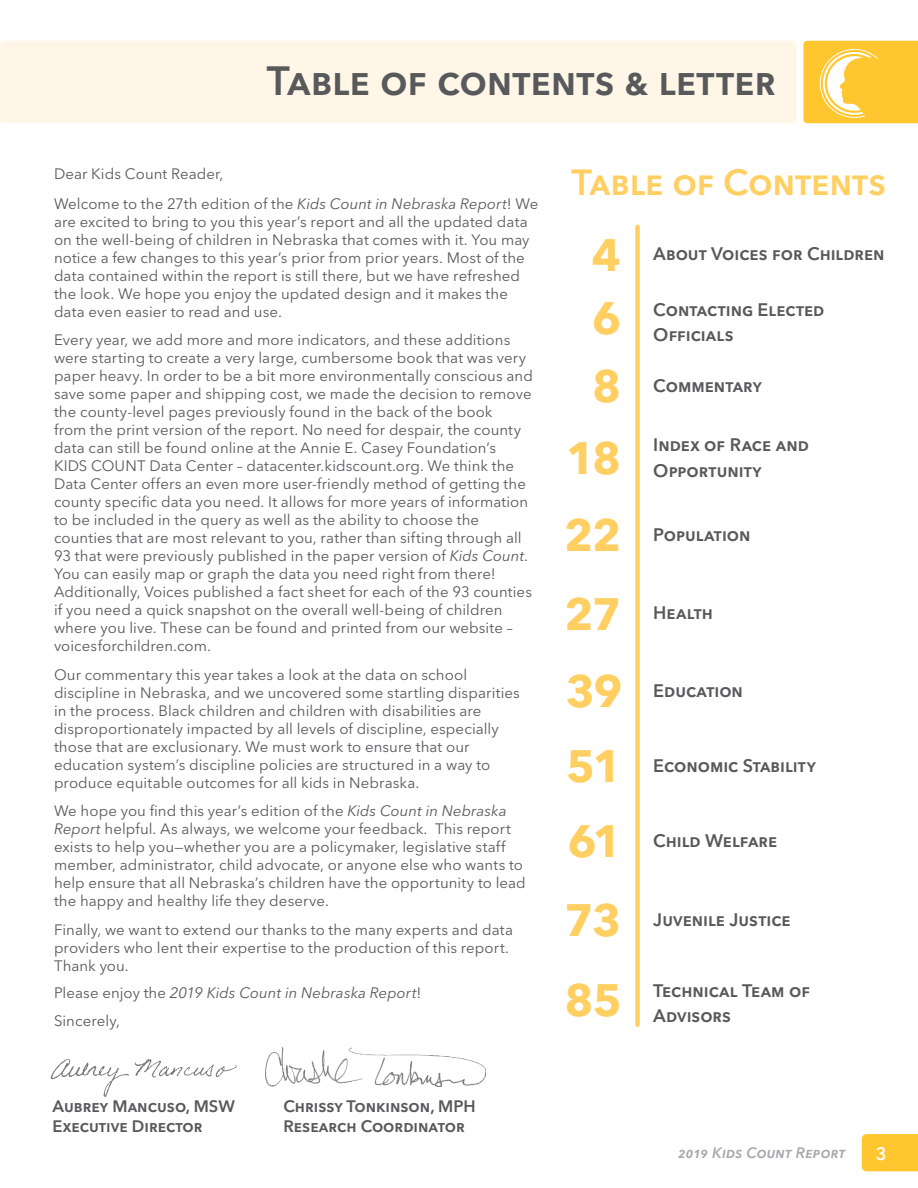
<style>
.page{position:relative;width:918px;height:1188px;background:#fff}
.page>*{position:absolute;margin:0;border:0;box-sizing:border-box;transform-origin:0 0}
.t1{font:700 45px/63.2px "Avenir Next LT Pro";color:#ffcf61}
.t2{font:600 40.5px "Avenir Next LT Pro";letter-spacing:-.005em;color:#58595b}
.t3{font:600 36px "Avenir Next LT Pro";letter-spacing:-.005em;color:#ffcf61}
.t4{font:600 18px/25.5px "Avenir Next LT Pro";letter-spacing:-.005em;color:#58595b}
.t5{font:600 18px "Avenir Next LT Pro";color:#fff}
.t6{font:600 16.5px/19.8px "Avenir Next LT Pro";color:#58595b}
.t7{font:15px/18px "Avenir Next LT Pro";letter-spacing:.005em;color:#58595b}
.t8{font:italic 15px/28.5px "Avenir Next LT Pro";letter-spacing:.005em;color:#58595b}
.t9{font:italic 600 15px "Avenir Next LT Pro";letter-spacing:.005em;color:#a7a9ac}
.s1{font-style:italic}
.s2{font-style:normal}
</style>
<div class="page">
<div style="left:862px;top:1134px;width:56px;height:37px;background:#ffc62f"></div>
<div style="left:0;top:41px;width:796px;height:82px;background:#fff6e7"></div>
<svg style="left:803px;top:41px;width:115px;height:82px;background:#ffcc48"></svg>
<img style="left:50px;top:1058px;width:187px;height:39px">
<img style="left:265px;top:1048px;width:221px;height:38px">
<div style="left:635px;top:227px;width:5px;height:798px;background:#ffd061"></div>
<h2 class="t2" style="left:267px;top:56px;width:510px">Table of contents &amp; letter</h2>
<p class="t7" style="left:54px;top:158px;width:486px;line-height:30px">Dear Kids Count Reader,<br>Welcome to the 27th edition of the <span class="s1">Kids Count in Nebraska Report</span>! We</p>
<p class="t7" style="left:54px;top:212px;width:477px">are excited to bring to you this year’s report and all the updated data on the well-being of children in Nebraska that comes with it. You may notice a few changes to this year’s prior from prior years. Most of the data contained within the report is still there, but we have refreshed the look. We hope you enjoy the updated design and it makes the data even easier to read and use.</p>
<p class="t7" style="left:54px;top:331px;width:480px">Every year, we add more and more indicators, and these additions were starting to create a very large, cumbersome book that was very paper heavy. In order to be a bit more environmentally conscious and save some paper and shipping cost, we made the decision to remove the county-level pages previously found in the back of the book<br>from the print version of the report. No need for despair, the county data can still be found online at the Annie E. Casey Foundation’s KIDS COUNT Data Center – datacenter.kidscount.org. We think the Data Center offers an even more user-friendly method of getting the county specific data you need. It allows for more years of information to be included in the query as well as the ability to choose the counties that are most relevant to you, rather than sifting through all 93 that were previously published in the paper version of <span class="s1">Kids Count</span>.<br>You can easily map or graph the data you need right from there!<br>Additionally, Voices published a fact sheet for each of the 93 counties if you need a quick snapshot on the overall well-being of children where you live. These can be found and printed from our website – voicesforchildren.com.</p>
<p class="t7" style="left:54px;top:665px;width:467px">Our commentary this year takes a look at the data on school discipline in Nebraska, and we uncovered some startling disparities in the process. Black children and children with disabilities are disproportionately impacted by all levels of discipline, especially those that are exclusionary. We must work to ensure that our education system’s discipline policies are structured in a way to produce equitable outcomes for all kids in Nebraska.</p>
<p class="t7" style="left:54px;top:802px;width:473px">We hope you find this year’s edition of the <span class="s1">Kids Count in Nebraska Report</span> helpful. As always, we welcome your feedback. This report exists to help you—whether you are a policymaker, legislative staff member, administrator, child advocate, or anyone else who wants to help ensure that all Nebraska’s children have the opportunity to lead the happy and healthy life they deserve.</p>
<p class="t7" style="left:54px;top:920px;width:461px">Finally, we want to extend our thanks to the many experts and data providers who lent their expertise to the production of this report.<br>Thank you.</p>
<p class="t8" style="left:54px;top:978px;width:369px"><span class="s2">Please enjoy the</span> 2019 Kids Count in Nebraska Report<span class="s2">!<br>Sincerely,</span></p>
<p class="t6" style="left:53px;top:1096px;width:184px">Aubrey Mancuso, MSW<br>Executive Director</p>
<p class="t6" style="left:284px;top:1096px;width:194px">Chrissy Tonkinson, MPH<br>Research Coordinator</p>
<h3 class="t3" style="left:572px;top:160px;width:316px">Table of Contents</h3>
<h1 class="t1" style="left:592px;top:223px;width:31px">4<br>6</h1>
<h1 class="t1" style="left:592px;top:354px;width:31px">8</h1>
<h1 class="t1" style="left:566px;top:427px;width:56px">18</h1>
<h1 class="t1" style="left:564px;top:503px;width:59px">22</h1>
<h1 class="t1" style="left:565px;top:582px;width:58px">27</h1>
<h1 class="t1" style="left:566px;top:659px;width:58px">39</h1>
<h1 class="t1" style="left:566px;top:735px;width:57px">51</h1>
<h1 class="t1" style="left:568px;top:809px;width:56px">61</h1>
<h1 class="t1" style="left:564px;top:880px;width:59px;line-height:79.9px">73<br>85</h1>
<p class="t4" style="left:653px;top:241px;width:233px">About Voices for Children</p>
<p class="t4" style="left:653px;top:297px;width:173px">Contacting Elected<br>Officials</p>
<p class="t4" style="left:653px;top:372px;width:110px">Commentary</p>
<p class="t4" style="left:653px;top:432px;width:157px">Index of Race and<br>Opportunity</p>
<p class="t4" style="left:653px;top:522px;width:99px">Population</p>
<p class="t4" style="left:653px;top:600px;width:61px">Health</p>
<p class="t4" style="left:653px;top:678px;width:91px">Education</p>
<p class="t4" style="left:653px;top:753px;width:164px">Economic Stability</p>
<p class="t4" style="left:653px;top:828px;width:126px">Child Welfare</p>
<p class="t4" style="left:653px;top:906px;width:139px">Juvenile Justice</p>
<p class="t4" style="left:653px;top:978px;width:158px">Technical Team of<br>Advisors</p>
<p class="t9" style="left:678px;top:1144px;width:169px">2019 Kids Count Report</p>
<p class="t5" style="left:876px;top:1142px;width:12px">3</p>
</div>
